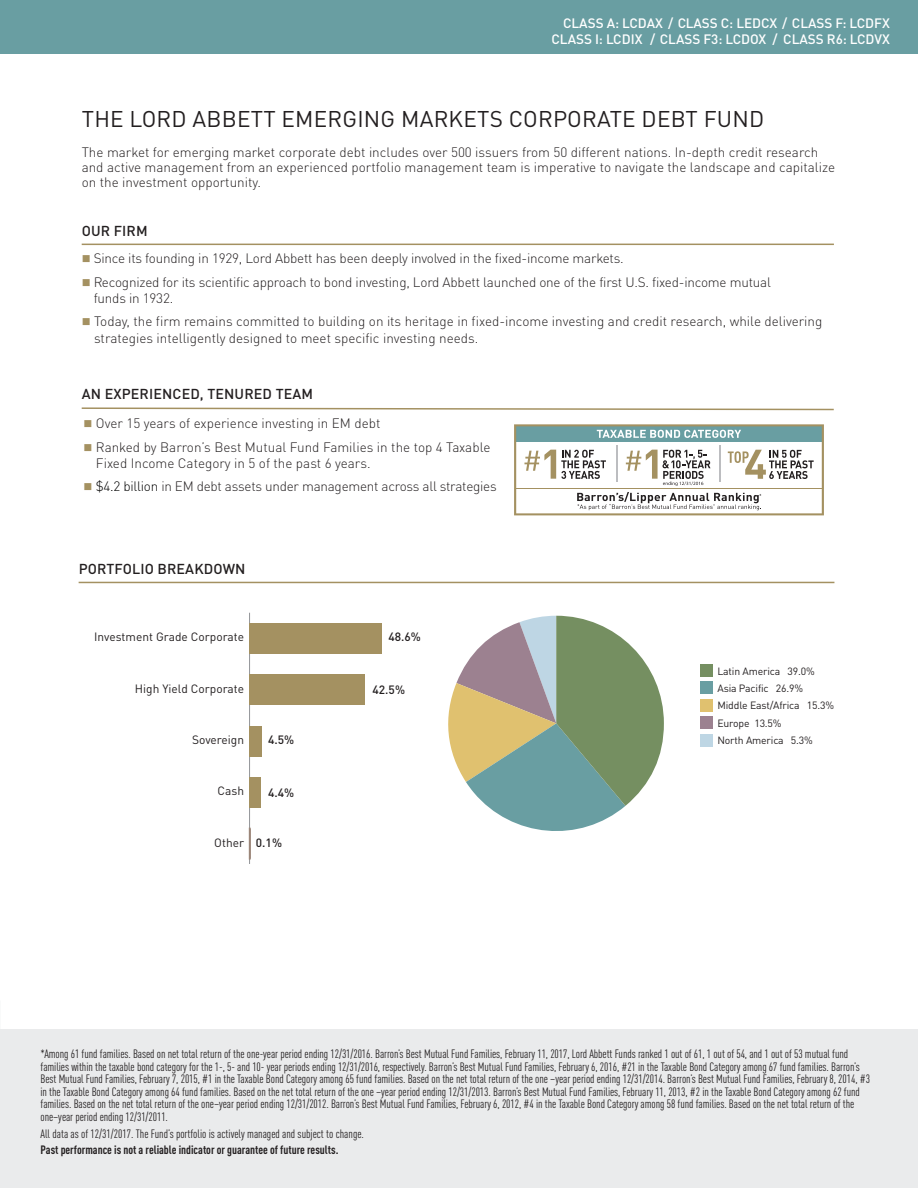
<style>
.page{position:relative;width:918px;height:1188px;background:#fff}
.page>*{position:absolute;margin:0;border:0;box-sizing:border-box;transform-origin:0 0}
.OPENING_HEADLINE{font:22.5px "DIN Pro";letter-spacing:.01em;color:#231f20}
.CHART_TITLES{font:500 14.25px "DIN Pro";letter-spacing:.01em;color:#231f20}
.BODY_COPY{font:300 13.5px/16.5px "DIN Pro";color:#231f20}
.FUND_CLASSES{font:500 13.5px/16.5px "DIN Pro";color:#fff;text-align:right}
.BODY_COPY-2{font:300 13.5px "DIN Pro";letter-spacing:-.02em;color:#231f20}
.LEGAL_COND{font:condensed 12px/12.3px "DIN Pro";letter-spacing:-.005em;color:#231f20}
.LEGAL_COND-2{font:700 condensed 12px "DIN Pro";color:#231f20}
.t1{font:12px "DIN Pro";color:#231f20}
.t2{font:500 12px "DIN Pro";color:#231f20}
.t3{font:10.5px/17.2px "DIN Pro";letter-spacing:-.015em;color:#231f20}
.s1{color:#a49161}
.s2{color:#000}
</style>
<div class="page">
<div style="left:0;top:0;width:918px;height:54px;background:#699ea2"></div>
<hr style="left:82px;top:244px;width:752px;height:1px;background:#a49161">
<hr style="left:79px;top:582px;width:755px;height:1px;background:#a49161">
<div style="left:701px;top:664px;width:12px;height:13px;background:#758f61"></div>
<div style="left:701px;top:682px;width:12px;height:12px;background:#699ea2"></div>
<div style="left:701px;top:699px;width:12px;height:12px;background:#e0c16f"></div>
<div style="left:700px;top:717px;width:13px;height:12px;background:#9c8190"></div>
<div style="left:700px;top:734px;width:13px;height:12px;background:#bed6e4"></div>
<svg style="left:448px;top:616px;width:216px;height:215px"></svg>
<hr style="left:249px;top:613px;width:1px;height:250px;background:#939598">
<div style="left:250px;top:777px;width:11px;height:31px;background:#a49161"></div>
<div style="left:250px;top:623px;width:132px;height:31px;background:#a49161"></div>
<div style="left:250px;top:674px;width:115px;height:31px;background:#a49161"></div>
<div style="left:250px;top:726px;width:12px;height:30px;background:#a49161"></div>
<div style="left:249px;top:828px;width:2px;height:32px;border:1px solid #9b8679"></div>
<svg style="left:81px;top:407px;width:753px;height:4px"></svg>
<svg style="left:514px;top:424px;width:310px;height:91px"></svg>
<hr style="left:515px;top:488px;width:307px;height:1px;background:#a49161">
<div style="left:0;top:1029px;width:918px;height:159px;background:#eaebec"></div>
<p class="FUND_CLASSES" style="left:551px;top:13px;width:340px">CLASS A: LCDAX / CLASS C: LEDCX / CLASS F: LCDFX<br>CLASS I: LCDIX / CLASS F3: LCDOX / CLASS R6: LCDVX</p>
<p class="OPENING_HEADLINE" style="left:82px;top:101px;width:684px">THE LORD ABBETT EMERGING MARKETS CORPORATE DEBT FUND</p>
<p class="BODY_COPY" style="left:82px;top:143px;width:755px;line-height:15px">The market for emerging market corporate debt includes over 500 issuers from 50 different nations. In-depth credit research and active management from an experienced portfolio management team is imperative to navigate the landscape and capitalize on the investment opportunity.</p>
<p class="CHART_TITLES" style="left:82px;top:219px;width:67px">OUR FIRM</p>
<p class="BODY_COPY" style="left:82px;top:249px;width:544px"><span class="s1">■</span> Since its founding in 1929, Lord Abbett has been deeply involved in the fixed-income markets.</p>
<p class="BODY_COPY" style="left:94px;top:272px;width:679px;text-indent:-12px"><span class="s1">■</span> Recognized for its scientific approach to bond investing, Lord Abbett launched one of the first U.S. fixed-income mutual funds in 1932.</p>
<p class="BODY_COPY" style="left:94px;top:312px;width:730px;text-indent:-12px"><span class="s1">■</span> Today, the firm remains committed to building on its heritage in fixed-income investing and credit research, while delivering strategies intelligently designed to meet specific investing needs.</p>
<p class="CHART_TITLES" style="left:82px;top:383px;width:233px">AN EXPERIENCED, TENURED TEAM</p>
<p class="BODY_COPY" style="left:84px;top:414px;width:298px"><span class="s1">■</span> Over 15 years of experience investing in EM debt</p>
<p class="BODY_COPY" style="left:96px;top:437px;width:396px;text-indent:-12px"><span class="s1">■</span> Ranked by Barron’s Best Mutual Fund Families in the top 4 Taxable<br>Fixed Income Category in 5 of the past 6 years.</p>
<p class="BODY_COPY-2" style="left:84px;top:476px;width:415px"><span class="s1">■</span> <span class="s2">$4.2 billion</span> in EM debt assets under management across all strategies</p>
<p class="CHART_TITLES" style="left:79px;top:557px;width:168px">PORTFOLIO BREAKDOWN</p>
<p class="t1" style="left:94px;top:627px;width:151px">Investment Grade Corporate</p>
<p class="t2" style="left:388px;top:627px;width:34px">48.6%</p>
<p class="t1" style="left:135px;top:679px;width:111px">High Yield Corporate</p>
<p class="t2" style="left:373px;top:680px;width:34px">42.5%</p>
<p class="t1" style="left:192px;top:730px;width:54px">Sovereign</p>
<p class="t2" style="left:268px;top:730px;width:28px">4.5%</p>
<p class="t1" style="left:218px;top:781px;width:28px">Cash</p>
<p class="t2" style="left:268px;top:783px;width:28px">4.4%</p>
<p class="t1" style="left:214px;top:833px;width:31px">Other</p>
<p class="t2" style="left:256px;top:833px;width:28px">0.1%</p>
<p class="t3" style="left:717px;top:661px;width:118px">Latin America 39.0%<br>Asia Pacific 26.9%<br>Middle East/Africa 15.3%<br>Europe 13.5%<br>North America 5.3%</p>
<p class="LEGAL_COND" style="left:40px;top:1047px;width:831px">*Among 61 fund families. Based on net total return of the one-year period ending 12/31/2016. Barron’s Best Mutual Fund Families, February 11, 2017, Lord Abbett Funds ranked 1 out of 61, 1 out of 54, and 1 out of 53 mutual fund families within the taxable bond category for the 1-, 5- and 10- year periods ending 12/31/2016, respectively. Barron’s Best Mutual Fund Families, February 6, 2016, #21 in the Taxable Bond Category among 67 fund families. Barron’s Best Mutual Fund Families, February 7, 2015, #1 in the Taxable Bond Category among 65 fund families. Based on the net total return of the one −year period ending 12/31/2014. Barron’s Best Mutual Fund Families, February 8, 2014, #3 in the Taxable Bond Category among 64 fund families. Based on the net total return of the one −year period ending 12/31/2013. Barron’s Best Mutual Fund Families, February 11, 2013, #2 in the Taxable Bond Category among 62 fund families. Based on the net total return of the one−year period ending 12/31/2012. Barron’s Best Mutual Fund Families, February 6, 2012, #4 in the Taxable Bond Category among 58 fund families. Based on the net total return of the</p>
<p class="LEGAL_COND" style="left:40px;top:1110px;width:129px">one−year period ending 12/31/2011.</p>
<p class="LEGAL_COND" style="left:40px;top:1126px;width:325px">All data as of 12/31/2017. The Fund’s portfolio is actively managed and subject to change.</p>
<p class="LEGAL_COND-2" style="left:40px;top:1140px;width:300px">Past performance is not a reliable indicator or guarantee of future results.</p>
</div>
